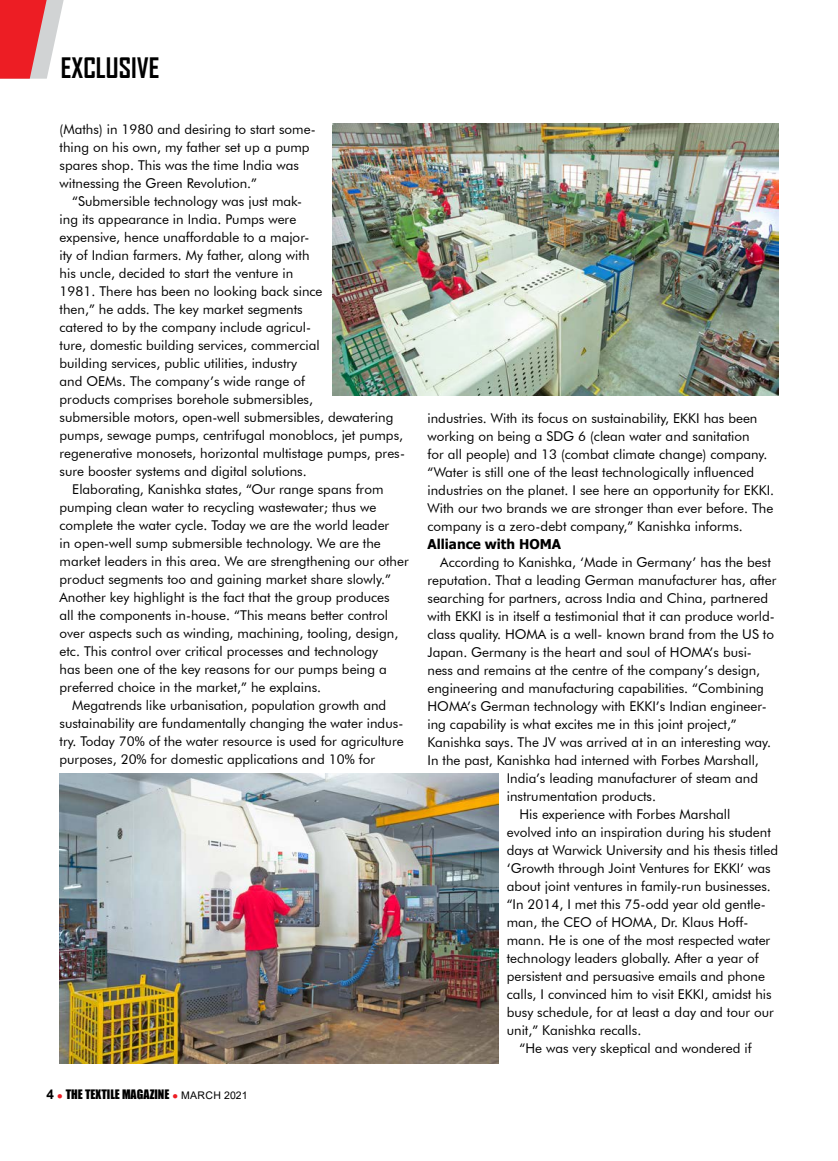
<style>
.page{position:relative;width:838px;height:1161px;background:#fff}
.page>*{position:absolute;margin:0;border:0;box-sizing:border-box;transform-origin:0 0}
.t1{font:700 27px "Agency FB";color:#000}
.t2{font:13.5px/18px "Futura BT";color:#000}
.t3{font:700 13.5px "Tahoma";color:#000}
.t4{font:12px "Impact";color:#000}
.s1{font-family:"Arial";font-weight:700;font-size:13.5px}
.s2{color:#ed1d24}
.s3{font-family:"Arial";font-size:10.5px}
</style>
<div class="page">
<img style="left:332px;top:123px;width:446px;height:273px">
<img style="left:60px;top:773px;width:438px;height:290px">
<svg style="left:0;top:0;width:64px;height:79px"></svg>
<h1 class="t1" style="left:61px;top:51px;width:100px">EXCLUSIVE</h1>
<p class="t2" style="left:60px;top:120px;width:258px">(Maths) in 1980 and desiring to start some&shy;thing on his own, my father set up a pump spares shop. This was the time India was witnessing the Green Revolution.”</p>
<p class="t2" style="left:72px;top:192px;width:231px">“Submersible technology was just mak-</p>
<p class="t2" style="left:60px;top:210px;width:238px">ing its appearance in India. Pumps were</p>
<p class="t2" style="left:60px;top:228px;width:251px">expensive, hence unaffordable to a major-</p>
<p class="t2" style="left:60px;top:246px;width:251px">ity of Indian farmers. My father, along with</p>
<p class="t2" style="left:60px;top:264px;width:235px">his uncle, decided to start the venture in</p>
<p class="t2" style="left:60px;top:282px;width:264px">1981. There has been no looking back since</p>
<p class="t2" style="left:60px;top:300px;width:245px">then,” he adds. The key market segments</p>
<p class="t2" style="left:60px;top:318px;width:253px">catered to by the company include agricul-</p>
<p class="t2" style="left:60px;top:336px;width:262px">ture, domestic building services, commercial</p>
<p class="t2" style="left:60px;top:354px;width:239px">building services, public utilities, industry</p>
<p class="t2" style="left:60px;top:372px;width:247px">and OEMs. The company’s wide range of</p>
<p class="t2" style="left:60px;top:390px;width:255px">products comprises borehole submersibles,</p>
<p class="t2" style="left:60px;top:408px;width:335px">submersible motors, open-well submersibles, dewatering</p>
<p class="t2" style="left:60px;top:426px;width:345px">pumps, sewage pumps, centrifugal monoblocs, jet pumps,</p>
<p class="t2" style="left:60px;top:444px;width:347px">regenerative monosets, horizontal multistage pumps, pres-</p>
<p class="t2" style="left:60px;top:462px;width:249px">sure booster systems and digital solutions.</p>
<p class="t2" style="left:72px;top:480px;width:313px">Elaborating, Kanishka states, “Our range spans from</p>
<p class="t2" style="left:60px;top:498px;width:318px">pumping clean water to recycling wastewater; thus we</p>
<p class="t2" style="left:60px;top:516px;width:331px">complete the water cycle. Today we are the world leader</p>
<p class="t2" style="left:60px;top:534px;width:323px">in open-well sump submersible technology. We are the</p>
<p class="t2" style="left:60px;top:552px;width:351px">market leaders in this area. We are strengthening our other</p>
<p class="t2" style="left:60px;top:570px;width:333px">product segments too and gaining market share slowly.”</p>
<p class="t2" style="left:60px;top:588px;width:331px">Another key highlight is the fact that the group produces</p>
<p class="t2" style="left:60px;top:606px;width:330px">all the components in-house. “This means better control</p>
<p class="t2" style="left:60px;top:624px;width:340px">over aspects such as winding, machining, tooling, design,</p>
<p class="t2" style="left:60px;top:642px;width:320px">etc. This control over critical processes and technology</p>
<p class="t2" style="left:60px;top:660px;width:329px">has been one of the key reasons for our pumps being a</p>
<p class="t2" style="left:60px;top:678px;width:263px">preferred choice in the market,” he explains.</p>
<p class="t2" style="left:72px;top:696px;width:315px">Megatrends like urbanisation, population growth and</p>
<p class="t2" style="left:60px;top:714px;width:345px">sustainability are fundamentally changing the water indus-</p>
<p class="t2" style="left:60px;top:732px;width:345px">try. Today 70% of the water resource is used for agriculture</p>
<p class="t2" style="left:60px;top:749px;width:317px">purposes, 20% for domestic applications and 10% for</p>
<p class="t4" style="left:47px;top:1084px;width:202px"><span class="s1">4</span> <span class="s2">●</span> THE TEXTILE MAGAZINE <span class="s2">●</span> <span class="s3">MARCH 2021</span></p>
<p class="t2" style="left:427px;top:409px;width:348px">industries. With its focus on sustainability, EKKI has been working on being a SDG 6 (clean water and sanitation<br>for all people) and 13 (combat climate change) company. “Water is still one of the least technologically influenced industries on the planet. I see here an opportunity for EKKI.<br>With our two brands we are stronger than ever before. The company is a zero-debt company,” Kanishka informs.</p>
<p class="t3" style="left:427px;top:535px;width:135px">Alliance with HOMA</p>
<p class="t2" style="left:440px;top:553px;width:332px">According to Kanishka, ‘Made in Germany’ has the best</p>
<p class="t2" style="left:427px;top:571px;width:350px">reputation. That a leading German manufacturer has, after</p>
<p class="t2" style="left:427px;top:589px;width:342px">searching for partners, across India and China, partnered</p>
<p class="t2" style="left:427px;top:607px;width:349px">with EKKI is in itself a testimonial that it can produce world-</p>
<p class="t2" style="left:427px;top:625px;width:348px">class quality. HOMA is a well- known brand from the US to</p>
<p class="t2" style="left:427px;top:643px;width:326px">Japan. Germany is the heart and soul of HOMA’s busi-</p>
<p class="t2" style="left:427px;top:661px;width:334px">ness and remains at the centre of the company’s design,</p>
<p class="t2" style="left:427px;top:679px;width:338px">engineering and manufacturing capabilities. “Combining</p>
<p class="t2" style="left:427px;top:697px;width:340px">HOMA’s German technology with EKKI’s Indian engineer-</p>
<p class="t2" style="left:427px;top:715px;width:311px">ing capability is what excites me in this joint project,”</p>
<p class="t2" style="left:427px;top:733px;width:345px">Kanishka says. The JV was arrived at in an interesting way.</p>
<p class="t2" style="left:427px;top:751px;width:333px">In the past, Kanishka had interned with Forbes Marshall,</p>
<p class="t2" style="left:507px;top:769px;width:253px">India’s leading manufacturer of steam and</p>
<p class="t2" style="left:507px;top:787px;width:151px">instrumentation products.</p>
<p class="t2" style="left:519px;top:805px;width:212px">His experience with Forbes Marshall</p>
<p class="t2" style="left:507px;top:823px;width:266px">evolved into an inspiration during his student</p>
<p class="t2" style="left:507px;top:841px;width:273px">days at Warwick University and his thesis titled</p>
<p class="t2" style="left:507px;top:859px;width:265px">‘Growth through Joint Ventures for EKKI’ was</p>
<p class="t2" style="left:507px;top:877px;width:266px">about joint ventures in family-run businesses.</p>
<p class="t2" style="left:507px;top:895px;width:260px">“In 2014, I met this 75-odd year old gentle-</p>
<p class="t2" style="left:507px;top:913px;width:243px">man, the CEO of HOMA, Dr. Klaus Hoff-</p>
<p class="t2" style="left:507px;top:931px;width:265px">mann. He is one of the most respected water</p>
<p class="t2" style="left:507px;top:949px;width:253px">technology leaders globally. After a year of</p>
<p class="t2" style="left:507px;top:967px;width:260px">persistent and persuasive emails and phone</p>
<p class="t2" style="left:507px;top:985px;width:266px">calls, I convinced him to visit EKKI, amidst his</p>
<p class="t2" style="left:507px;top:1003px;width:269px">busy schedule, for at least a day and tour our</p>
<p class="t2" style="left:507px;top:1021px;width:136px">unit,” Kanishka recalls.</p>
<p class="t2" style="left:519px;top:1039px;width:233px">“He was very skeptical and wondered if</p>
</div>
